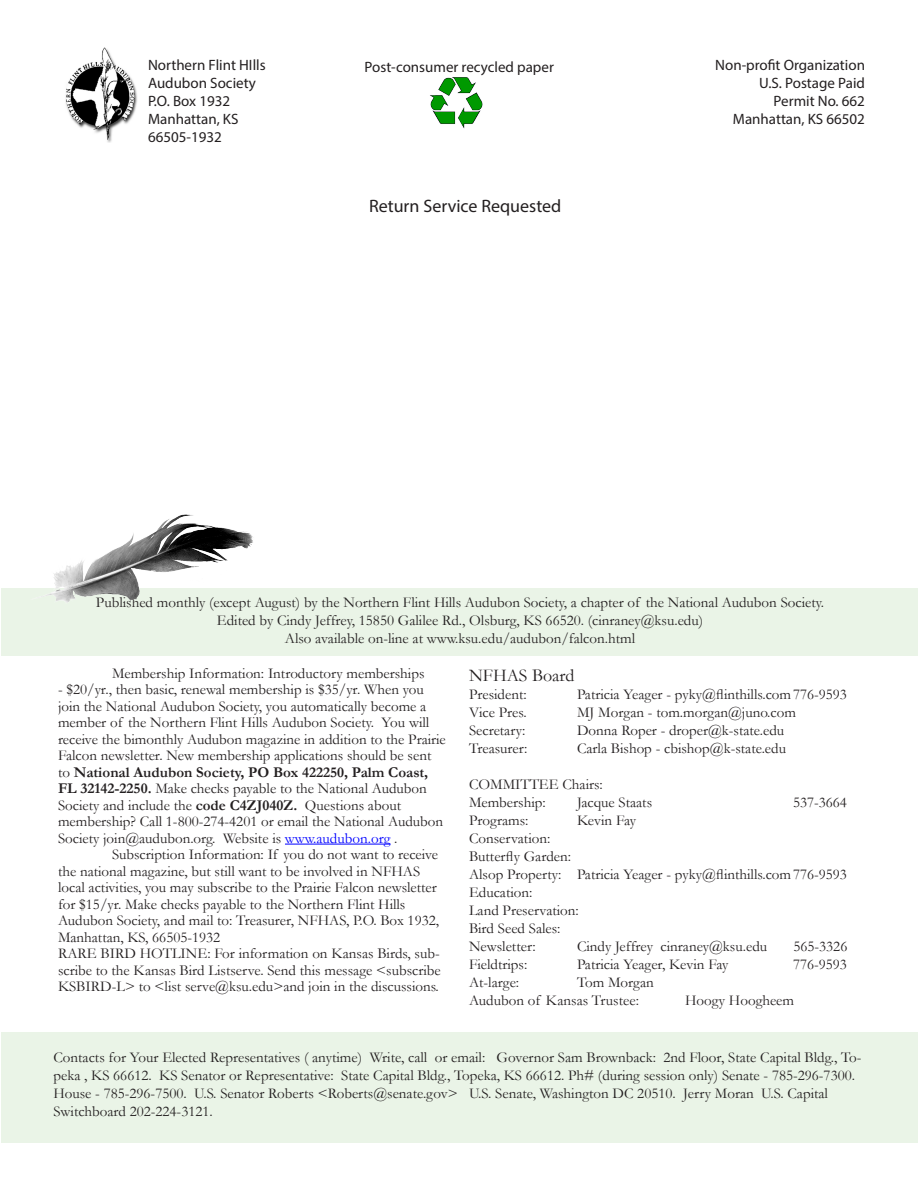
<style>
.page{position:relative;width:918px;height:1188px;background:#fff}
.page>*{position:absolute;margin:0;border:0;box-sizing:border-box;transform-origin:0 0}
.t1{font:18px "Myriad Pro";color:#231f20}
.t2{font:18px "Garamond";color:#231f20}
.t3{font:15px/18px "Garamond";color:#231f20}
.t4{font:15px "Myriad Pro";color:#231f20}
.t5{font:700 15px "Garamond";color:#231f20}
.s1{font-weight:400}
.s2{font-weight:700}
.s3{color:#00f}
</style>
<div class="page">
<div style="left:1px;top:1033px;width:917px;height:110px;background:#eaf4e7"></div>
<div style="left:1px;top:588px;width:917px;height:67px;background:#eaf4e7"></div>
<hr style="left:285px;top:844px;width:105px;height:1px;background:#00f">
<img style="left:65px;top:47px;width:72px;height:95px">
<img style="left:430px;top:77px;width:53px;height:51px">
<img style="left:46px;top:514px;width:207px;height:88px">
<p class="t4" style="left:148px;top:55px;width:119px">Northern Flint HIlls</p>
<p class="t4" style="left:148px;top:73px;width:109px">Audubon Society</p>
<p class="t4" style="left:148px;top:91px;width:84px">P.O. Box 1932</p>
<p class="t4" style="left:148px;top:109px;width:92px">Manhattan, KS</p>
<p class="t4" style="left:148px;top:127px;width:75px">66505-1932</p>
<p class="t4" style="left:365px;top:58px;width:191px">Post-consumer recycled paper</p>
<p class="t4" style="left:715px;top:55px;width:151px">Non-profit Organization</p>
<p class="t4" style="left:759px;top:73px;width:107px">U.S. Postage Paid</p>
<p class="t4" style="left:774px;top:91px;width:93px">Permit No. 662</p>
<p class="t4" style="left:733px;top:109px;width:134px">Manhattan, KS 66502</p>
<p class="t1" style="left:369px;top:194px;width:194px">Return Service Requested</p>
<p class="t3" style="left:96px;top:593px;width:730px">Published monthly (except August) by the Northern Flint Hills Audubon Society, a chapter of the National Audubon Society.</p>
<p class="t3" style="left:217px;top:611px;width:488px">Edited by Cindy Jeffrey, 15850 Galilee Rd., Olsburg, KS 66520. (cinraney@ksu.edu)</p>
<p class="t3" style="left:285px;top:629px;width:352px">Also available on-line at www.ksu.edu/audubon/falcon.html</p>
<p class="t3" style="left:112px;top:664px;width:314px">Membership Information: Introductory memberships</p>
<p class="t3" style="left:58px;top:680px;width:367px">- $20/yr., then basic, renewal membership is $35/yr. When you</p>
<p class="t3" style="left:58px;top:697px;width:370px">join the National Audubon Society, you automatically become a</p>
<p class="t3" style="left:58px;top:713px;width:373px">member of the Northern Flint Hills Audubon Society. You will</p>
<p class="t3" style="left:58px;top:730px;width:389px">receive the bimonthly Audubon magazine in addition to the Prairie</p>
<p class="t3" style="left:58px;top:746px;width:375px">Falcon newsletter. New membership applications should be sent</p>
<p class="t5" style="left:58px;top:762px;width:372px"><span class="s1">to</span> National Audubon Society, PO Box 422250, Palm Coast,</p>
<p class="t3" style="left:58px;top:779px;width:370px"><span class="s2">FL 32142-2250.</span> Make checks payable to the National Audubon</p>
<p class="t3" style="left:58px;top:796px;width:345px">Society and include the <span class="s2">code C4ZJ040Z.</span> Questions about</p>
<p class="t3" style="left:58px;top:812px;width:387px">membership? Call 1-800-274-4201 or email the National Audubon</p>
<p class="t3" style="left:58px;top:829px;width:341px">Society join@audubon.org. Website is <span class="s3">www.audubon.org</span> .</p>
<p class="t3" style="left:112px;top:845px;width:328px">Subscription Information: If you do not want to receive</p>
<p class="t3" style="left:58px;top:862px;width:364px">the national magazine, but still want to be involved in NFHAS</p>
<p class="t3" style="left:58px;top:878px;width:380px">local activities, you may subscribe to the Prairie Falcon newsletter</p>
<p class="t3" style="left:58px;top:895px;width:349px">for $15/yr. Make checks payable to the Northern Flint Hills</p>
<p class="t3" style="left:58px;top:911px;width:383px">Audubon Society, and mail to: Treasurer, NFHAS, P.O. Box 1932,</p>
<p class="t3" style="left:58px;top:928px;width:164px">Manhattan, KS, 66505-1932</p>
<p class="t3" style="left:58px;top:945px;width:384px;line-height:16.5px;text-align:justify">RARE BIRD HOTLINE: For information on Kansas Birds, sub&shy;scribe to the Kansas Bird Listserve. Send this message &lt;subscribe KSBIRD-L&gt; to &lt;list serve@ksu.edu&gt;and join in the discussions.</p>
<p class="t2" style="left:469px;top:663px;width:107px">NFHAS Board</p>
<p class="t3" style="left:469px;top:685px;width:59px">President:</p>
<p class="t3" style="left:577px;top:685px;width:271px">Patricia Yeager - pyky@flinthills.com 776-9593</p>
<p class="t3" style="left:469px;top:703px;width:59px">Vice Pres.</p>
<p class="t3" style="left:577px;top:703px;width:221px">MJ Morgan - tom.morgan@juno.com</p>
<p class="t3" style="left:469px;top:721px;width:58px">Secretary:</p>
<p class="t3" style="left:577px;top:721px;width:209px">Donna Roper - droper@k-state.edu</p>
<p class="t3" style="left:469px;top:739px;width:60px">Treasurer:</p>
<p class="t3" style="left:577px;top:739px;width:211px">Carla Bishop - cbishop@k-state.edu</p>
<p class="t3" style="left:469px;top:775px;width:135px">COMMITTEE Chairs:</p>
<p class="t3" style="left:469px;top:793px;width:78px">Membership:</p>
<p class="t3" style="left:577px;top:793px;width:77px">Jacque Staats</p>
<p class="t3" style="left:793px;top:793px;width:55px">537-3664</p>
<p class="t3" style="left:469px;top:811px;width:61px">Programs:</p>
<p class="t3" style="left:577px;top:811px;width:61px">Kevin Fay</p>
<p class="t3" style="left:469px;top:829px;width:83px">Conservation:</p>
<p class="t3" style="left:469px;top:847px;width:104px">Butterfly Garden:</p>
<p class="t3" style="left:469px;top:865px;width:379px">Alsop Property: Patricia Yeager - pyky@flinthills.com 776-9593<br>Education:</p>
<p class="t3" style="left:469px;top:901px;width:111px">Land Preservation:</p>
<p class="t3" style="left:469px;top:919px;width:93px">Bird Seed Sales:</p>
<p class="t3" style="left:469px;top:937px;width:68px">Newsletter:</p>
<p class="t3" style="left:577px;top:937px;width:192px">Cindy Jeffrey cinraney@ksu.edu</p>
<p class="t3" style="left:793px;top:937px;width:55px">565-3326</p>
<p class="t3" style="left:469px;top:955px;width:60px">Fieldtrips:</p>
<p class="t3" style="left:577px;top:955px;width:153px">Patricia Yeager, Kevin Fay</p>
<p class="t3" style="left:793px;top:955px;width:55px">776-9593</p>
<p class="t3" style="left:469px;top:973px;width:52px">At-large:</p>
<p class="t3" style="left:577px;top:973px;width:78px">Tom Morgan</p>
<p class="t3" style="left:469px;top:991px;width:171px">Audubon of Kansas Trustee:</p>
<p class="t3" style="left:685px;top:991px;width:111px">Hoogy Hoogheem</p>
<p class="t3" style="left:53px;top:1048px;width:810px">Contacts for Your Elected Representatives ( anytime) Write, call or email: Governor Sam Brownback: 2nd Floor, State Capital Bldg., To&shy;peka , KS 66612. KS Senator or Representative: State Capital Bldg., Topeka, KS 66612. Ph# (during session only) Senate - 785-296-7300.<br>House - 785-296-7500. U.S. Senator Roberts &lt;Roberts@senate.gov&gt; U.S. Senate, Washington DC 20510. Jerry Moran U.S. Capital Switchboard 202-224-3121.</p>
</div>
